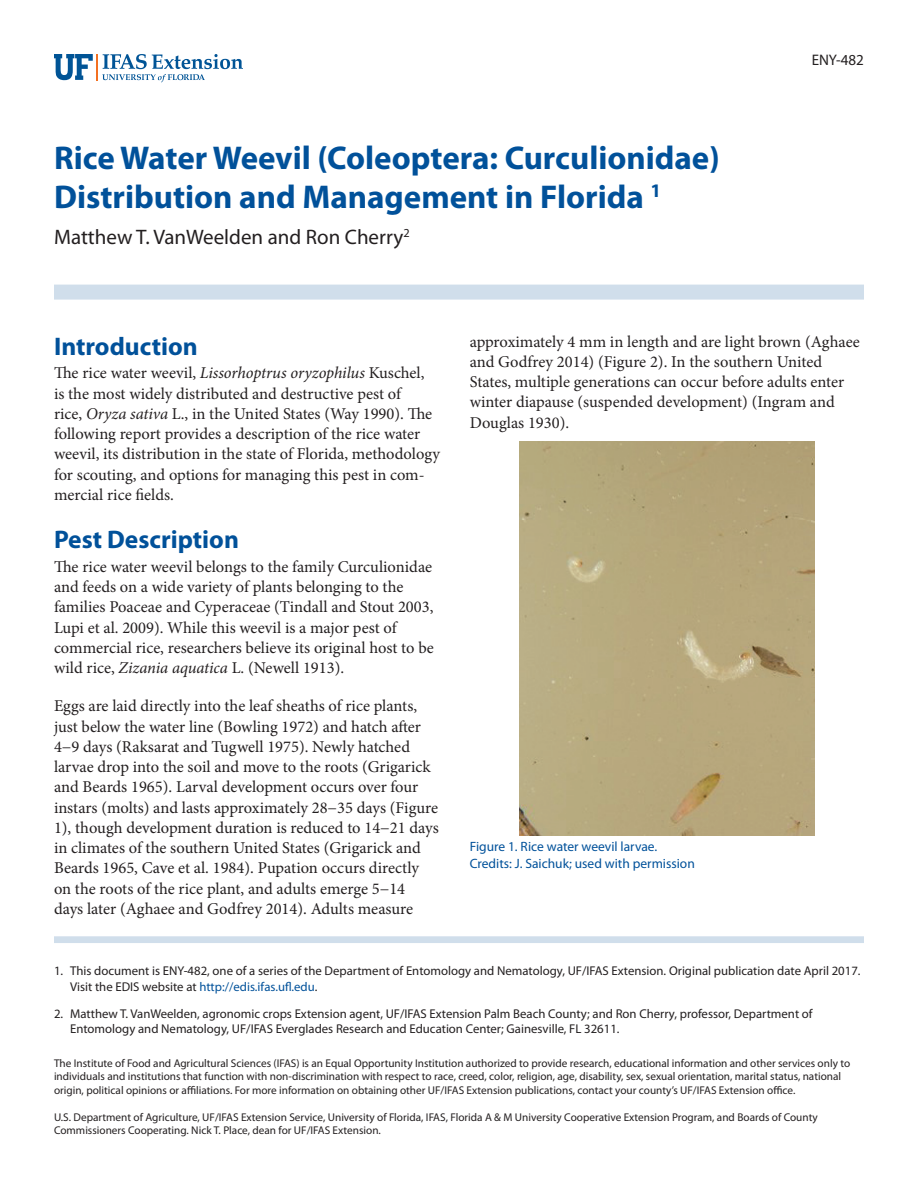
<style>
.page{position:relative;width:918px;height:1188px;background:#fff}
.page>*{position:absolute;margin:0;border:0;box-sizing:border-box;transform-origin:0 0}
.TitleRegular{font:700 33px/39.6px "Myriad Pro";color:#01519a}
.SectionHeading0{font:700 25.5px "Myriad Pro";color:#01519a}
.Author{font:21px "Myriad Pro";color:#231f20}
.Paragraph{font:16.5px/20.2px "Minion Pro";color:#231f20}
.PubNumber{font:15.3px "Myriad Pro";color:#231f20}
.FigureCaption{font:13.5px "Myriad Pro";color:#01519a}
.t1{font:12.75px/15.3px "Myriad Pro";color:#231f20}
.Disclaimer{font:11.25px/13.5px "Myriad Pro";color:#231f20}
.s1{font-style:italic}
.s2{color:#01519a}
</style>
<div class="page">
<svg style="left:54px;top:54px;width:189px;height:28px"></svg>
<div style="left:54px;top:285px;width:810px;height:15px;background:#d0deeb"></div>
<div style="left:54px;top:936px;width:810px;height:7px;background:#d0deeb"></div>
<img style="left:519px;top:441px;width:296px;height:395px">
<p class="TitleRegular" style="left:54px;top:137px;width:667px">Rice Water Weevil (Coleoptera: Curculionidae)<br>Distribution and Management in Florida <sup>1</sup></p>
<p class="Author" style="left:54px;top:224px;width:357px">Matthew T. VanWeelden and Ron Cherry<sup>2</sup></p>
<p class="PubNumber" style="left:812px;top:51px;width:54px">ENY-482</p>
<p class="SectionHeading0" style="left:54px;top:330px;width:145px">Introduction</p>
<p class="Paragraph" style="left:54px;top:363px;width:388px">The rice water weevil, <span class="s1">Lissorhoptrus oryzophilus</span> Kuschel,<br>is the most widely distributed and destructive pest of<br>rice, <span class="s1">Oryza sativa</span> L., in the United States (Way 1990). The following report provides a description of the rice water weevil, its distribution in the state of Florida, methodology for scouting, and options for managing this pest in com&shy;mercial rice fields.</p>
<p class="SectionHeading0" style="left:54px;top:523px;width:186px">Pest Description</p>
<p class="Paragraph" style="left:54px;top:557px;width:381px">The rice water weevil belongs to the family Curculionidae and feeds on a wide variety of plants belonging to the families Poaceae and Cyperaceae (Tindall and Stout 2003, Lupi et al. 2009). While this weevil is a major pest of commercial rice, researchers believe its original host to be wild rice, <span class="s1">Zizania aquatica</span> L. (Newell 1913).</p>
<p class="Paragraph" style="left:54px;top:696px;width:386px">Eggs are laid directly into the leaf sheaths of rice plants, just below the water line (Bowling 1972) and hatch after 4−9 days (Raksarat and Tugwell 1975). Newly hatched larvae drop into the soil and move to the roots (Grigarick and Beards 1965). Larval development occurs over four instars (molts) and lasts approximately 28−35 days (Figure 1), though development duration is reduced to 14−21 days in climates of the southern United States (Grigarick and Beards 1965, Cave et al. 1984). Pupation occurs directly on the roots of the rice plant, and adults emerge 5−14<br>days later (Aghaee and Godfrey 2014). Adults measure</p>
<p class="Paragraph" style="left:470px;top:331px;width:392px">approximately 4 mm in length and are light brown (Aghaee and Godfrey 2014) (Figure 2). In the southern United States, multiple generations can occur before adults enter winter diapause (suspended development) (Ingram and Douglas 1930).</p>
<p class="FigureCaption" style="left:470px;top:838px;width:189px">Figure 1. Rice water weevil larvae.</p>
<p class="FigureCaption" style="left:470px;top:855px;width:227px">Credits: J. Saichuk; used with permission</p>
<p class="t1" style="left:70px;top:963px;width:792px;text-indent:-16px">1. This document is ENY-482, one of a series of the Department of Entomology and Nematology, UF/IFAS Extension. Original publication date April 2017.<br>Visit the EDIS website at <span class="s2">http://edis.ifas.ufl.edu</span>.</p>
<p class="t1" style="left:70px;top:1006px;width:744px;text-indent:-16px">2. Matthew T. VanWeelden, agronomic crops Extension agent, UF/IFAS Extension Palm Beach County; and Ron Cherry, professor, Department of<br>Entomology and Nematology, UF/IFAS Everglades Research and Education Center; Gainesville, FL 32611.</p>
<p class="Disclaimer" style="left:54px;top:1056px;width:798px">The Institute of Food and Agricultural Sciences (IFAS) is an Equal Opportunity Institution authorized to provide research, educational information and other services only to individuals and institutions that function with non-discrimination with respect to race, creed, color, religion, age, disability, sex, sexual orientation, marital status, national origin, political opinions or affiliations. For more information on obtaining other UF/IFAS Extension publications, contact your county’s UF/IFAS Extension office.</p>
<p class="Disclaimer" style="left:54px;top:1110px;width:765px">U.S. Department of Agriculture, UF/IFAS Extension Service, University of Florida, IFAS, Florida A &amp; M University Cooperative Extension Program, and Boards of County<br>Commissioners Cooperating. Nick T. Place, dean for UF/IFAS Extension.</p>
</div>
